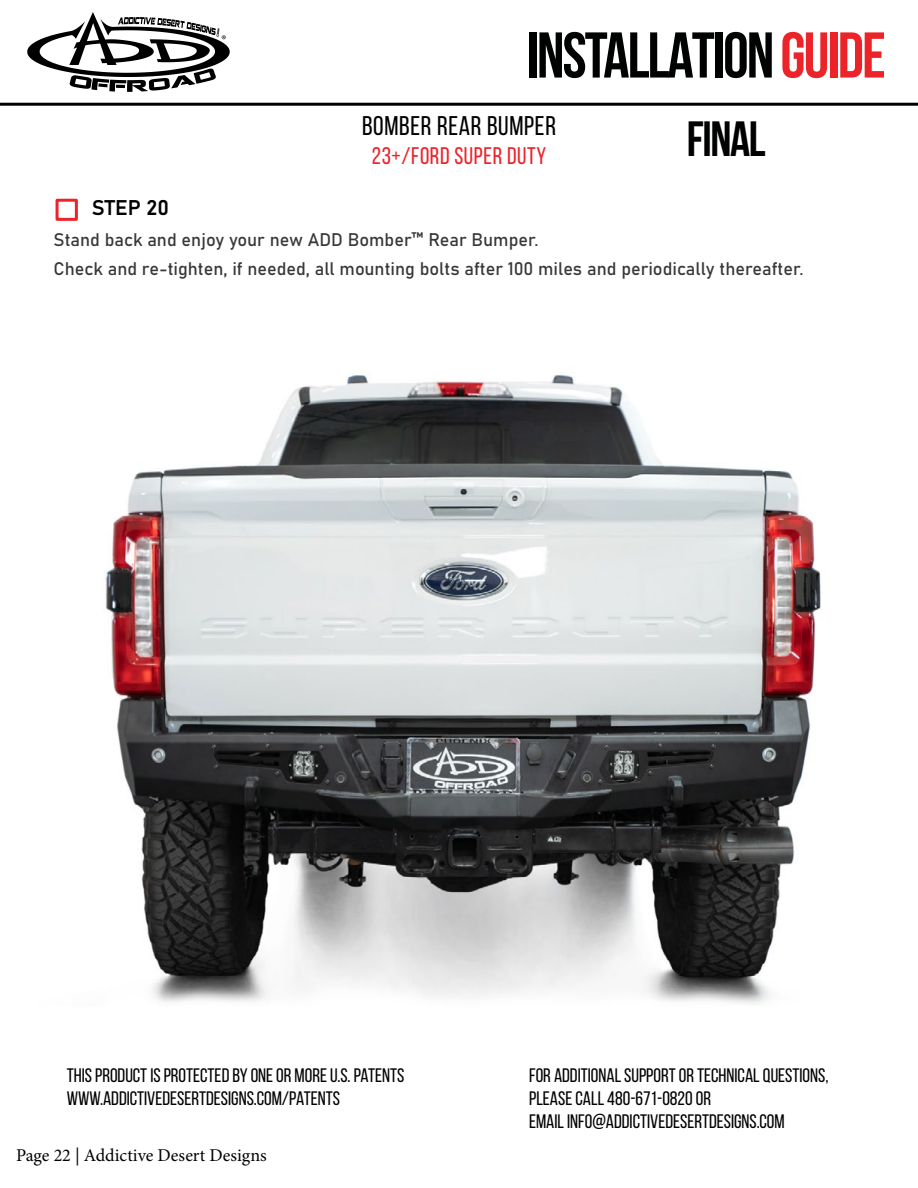
<style>
.page{position:relative;width:918px;height:1188px;background:#fff}
.page>*{position:absolute;margin:0;border:0;box-sizing:border-box;transform-origin:0 0}
.t1{font:700 64.5px "Bebas Neue";letter-spacing:-.03em;color:#000101}
.t2{font:700 49.5px "Bebas Neue";letter-spacing:-.03em;color:#000101}
.t3{font:27px "Bebas Neue";letter-spacing:.025em;color:#000}
.t4{font:24px "Bebas Neue";letter-spacing:.025em;color:#ec2329}
.t5{font:21px "Bahnschrift";color:#000}
.t6{font:19.5px/23.4px "Bebas Neue";color:#000}
.t7{font:18px/28.5px "Bahnschrift";color:#383838}
.t8{font:18px "Minion Pro";color:#000}
.s1{color:#ec2329}
</style>
<div class="page">
<hr style="left:0;top:103px;width:918px;height:3px;background:#000">
<svg style="left:27px;top:12px;width:203px;height:80px"></svg>
<img style="left:105px;top:374px;width:716px;height:630px">
<div style="left:56px;top:199px;width:22px;height:22px;border:3px solid #ec2329"></div>
<h1 class="t1" style="left:527px;top:20px;width:361px">INSTALLATION<span class="s1">GUIDE</span></h1>
<p class="t5" style="left:92px;top:192px;width:79px">STEP 20</p>
<h3 class="t3" style="left:362px;top:111px;width:195px">BOMBER REAR BUMPER</h3>
<p class="t4" style="left:372px;top:143px;width:176px">23+/FORD SUPER DUTY</p>
<h2 class="t2" style="left:687px;top:112px;width:80px">FINAL</h2>
<p class="t7" style="left:54px;top:224px;width:752px">Stand back and enjoy your new ADD Bomber™ Rear Bumper.<br>Check and re-tighten, if needed, all mounting bolts after 100 miles and periodically thereafter.</p>
<p class="t6" style="left:67px;top:1063px;width:339px">THIS PRODUCT IS PROTECTED BY ONE OR MORE U.S. PATENTS<br>WWW.ADDICTIVEDESERTDESIGNS.COM/PATENTS</p>
<p class="t8" style="left:16px;top:1143px;width:252px">Page 22 | Addictive Desert Designs</p>
<p class="t6" style="left:529px;top:1063px;width:301px">FOR ADDITIONAL SUPPORT OR TECHNICAL QUESTIONS,<br>PLEASE CALL 480-671-0820 OR<br>EMAIL INFO@ADDICTIVEDESERTDESIGNS.COM</p>
</div>
